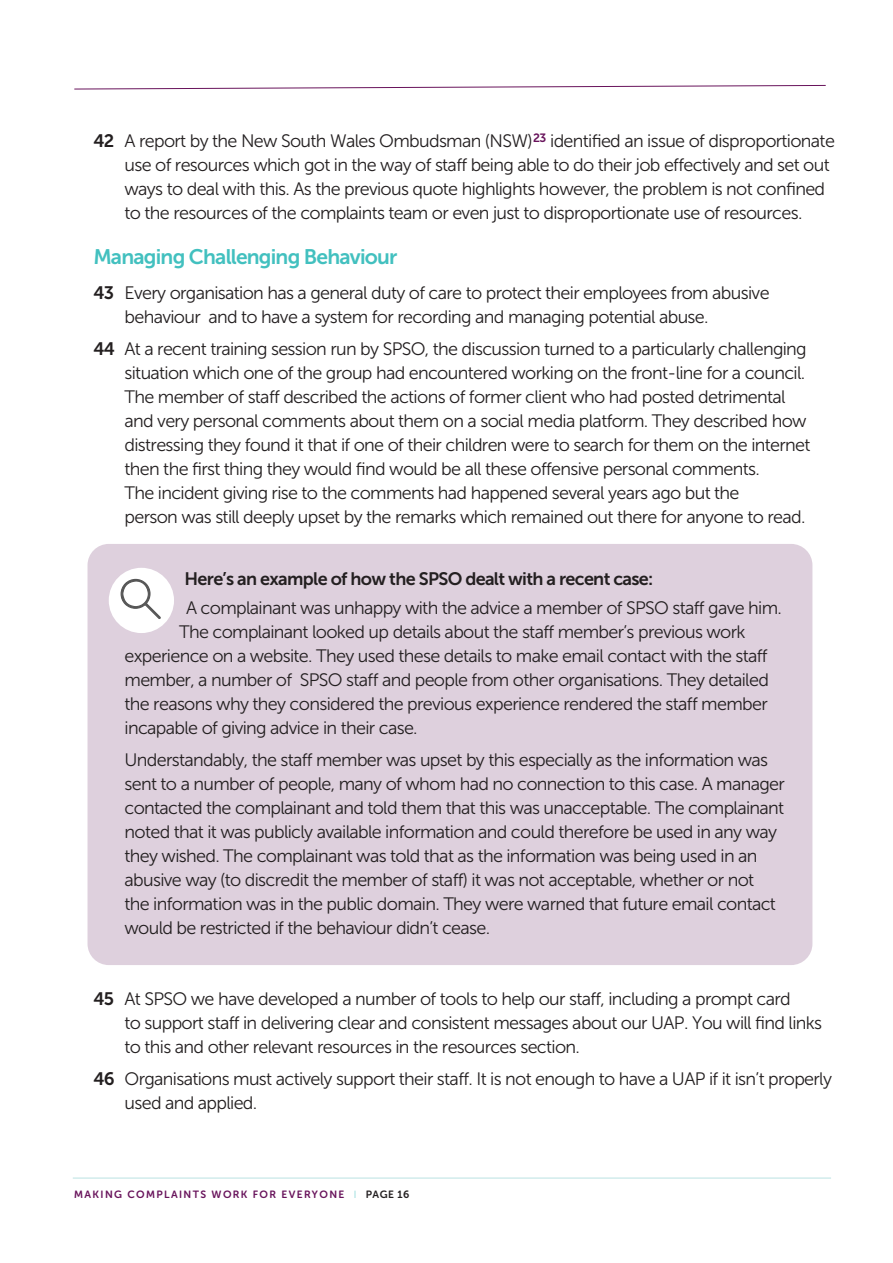
<style>
.page{position:relative;width:893px;height:1263px;background:#fff}
.page>*{position:absolute;margin:0;border:0;box-sizing:border-box;transform-origin:0 0}
.t1{font:21px "Museo Sans 700";letter-spacing:-.04em;color:#42c0bf}
.t2{font:18px/24px "Museo Sans 300";letter-spacing:-.035em;color:#231f20}
.t3{font:18px "Museo Sans 700";letter-spacing:-.04em;color:#231f20}
.t4{font:10.5px "Museo Sans Rounded 700";letter-spacing:.13em;color:#68135b}
.s1{font-family:"Museo Sans 700"}
.s2{font-family:"Museo Sans Rounded 100";color:#42c0bf}
.s3{color:#231f20}
</style>
<div class="page">
<div style="left:88px;top:544px;width:724px;height:421px;background:#ded0dd;border-radius:21px"></div>
<hr style="left:73px;top:1178px;width:758px;height:1px;background:#bae2e2">
<svg style="left:74px;top:85px;width:752px;height:5px"></svg>
<div style="left:109px;top:568px;width:65px;height:65px;background:#fff;border-radius:50%"></div>
<svg style="left:120px;top:578px;width:41px;height:41px"></svg>
<p class="t2" style="left:125px;top:128px;width:712px;text-indent:-31px"><span class="s1">42</span> A report by the New South Wales Ombudsman (NSW)<sup>23</sup> identified an issue of disproportionate use of resources which got in the way of staff being able to do their job effectively and set out ways to deal with this. As the previous quote highlights however, the problem is not confined to the resources of the complaints team or even just to disproportionate use of resources.</p>
<p class="t1" style="left:93px;top:244px;width:306px">Managing Challenging Behaviour</p>
<p class="t2" style="left:125px;top:280px;width:647px;text-indent:-31px"><span class="s1">43</span> Every organisation has a general duty of care to protect their employees from abusive behaviour and to have a system for recording and managing potential abuse.</p>
<p class="t2" style="left:125px;top:337px;width:687px;text-indent:-31px"><span class="s1">44</span> At a recent training session run by SPSO, the discussion turned to a particularly challenging situation which one of the group had encountered working on the front-line for a council.<br>The member of staff described the actions of former client who had posted detrimental and very personal comments about them on a social media platform. They described how distressing they found it that if one of their children were to search for them on the internet then the first thing they would find would be all these offensive personal comments.<br>The incident giving rise to the comments had happened several years ago but the<br>person was still deeply upset by the remarks which remained out there for anyone to read.</p>
<p class="t3" style="left:185px;top:569px;width:470px">Here’s an example of how the SPSO dealt with a recent case:</p>
<p class="t2" style="left:186px;top:595px;width:597px">A complainant was unhappy with the advice a member of SPSO staff gave him.</p>
<p class="t2" style="left:179px;top:619px;width:568px">The complainant looked up details about the staff member’s previous work</p>
<p class="t2" style="left:125px;top:643px;width:645px">experience on a website. They used these details to make email contact with the staff</p>
<p class="t2" style="left:125px;top:667px;width:646px">member, a number of SPSO staff and people from other organisations. They detailed</p>
<p class="t2" style="left:125px;top:691px;width:645px">the reasons why they considered the previous experience rendered the staff member</p>
<p class="t2" style="left:125px;top:715px;width:295px">incapable of giving advice in their case.</p>
<p class="t2" style="left:125px;top:748px;width:662px">Understandably, the staff member was upset by this especially as the information was sent to a number of people, many of whom had no connection to this case. A manager contacted the complainant and told them that this was unacceptable. The complainant noted that it was publicly available information and could therefore be used in any way they wished. The complainant was told that as the information was being used in an abusive way (to discredit the member of staff) it was not acceptable, whether or not<br>the information was in the public domain. They were warned that future email contact would be restricted if the behaviour didn’t cease.</p>
<p class="t2" style="left:125px;top:987px;width:699px;text-indent:-31px"><span class="s1">45</span> At SPSO we have developed a number of tools to help our staff, including a prompt card<br>to support staff in delivering clear and consistent messages about our UAP. You will find links to this and other relevant resources in the resources section.</p>
<p class="t2" style="left:125px;top:1067px;width:709px;text-indent:-31px"><span class="s1">46</span> Organisations must actively support their staff. It is not enough to have a UAP if it isn’t properly used and applied.</p>
<p class="t4" style="left:74px;top:1191px;width:337px">MAKING COMPLAINTS WORK FOR EVERYONE <span class="s2">I</span> <span class="s3">PAGE 16</span></p>
</div>
